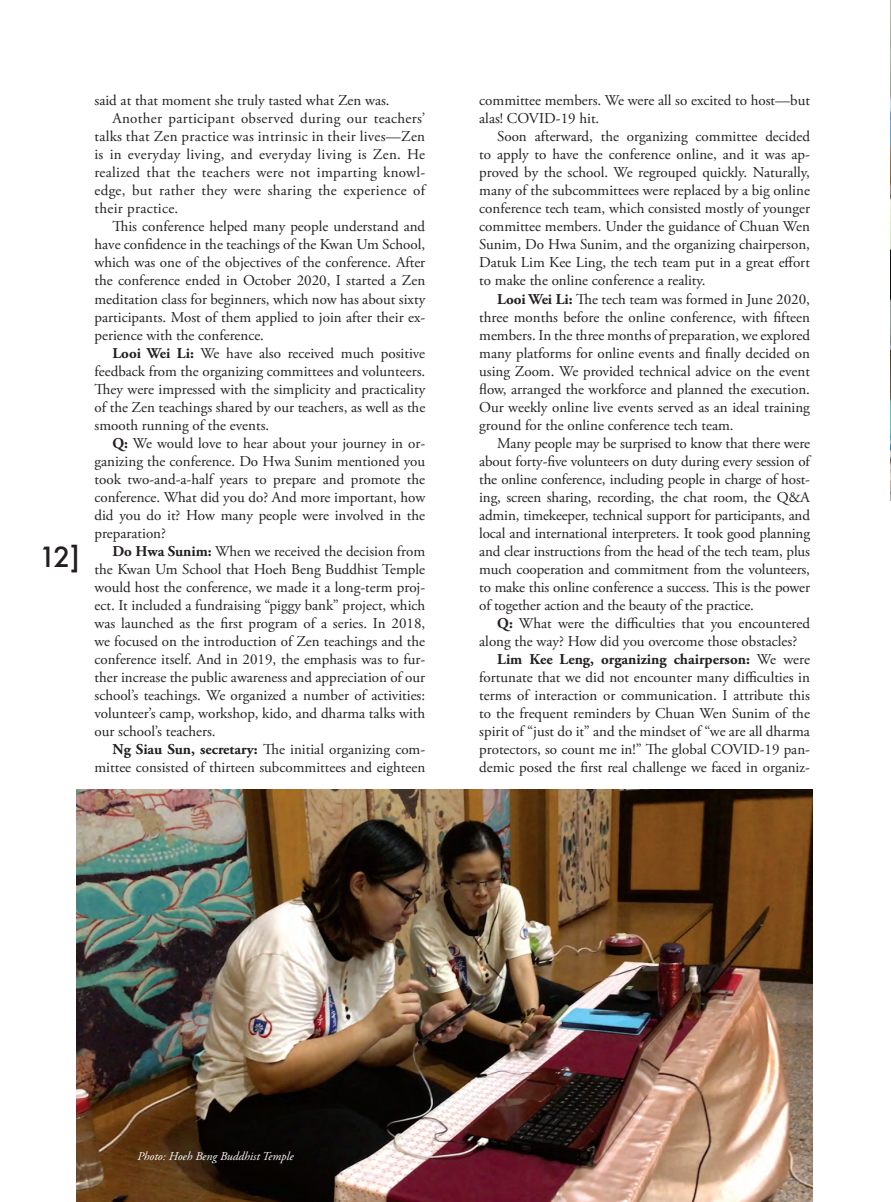
<style>
.page{position:relative;width:891px;height:1202px;background:#fff}
.page>*{position:absolute;margin:0;border:0;box-sizing:border-box;transform-origin:0 0}
.t1{font:500 27px "Futura";color:#231f20}
.t2{font:15px/18px "Adobe Garamond Pro";color:#231f20;text-align:justify}
.t3{font:15px "Adobe Garamond Pro";letter-spacing:.02em;color:#231f20}
.t4{font:700 15px "Adobe Garamond Pro";color:#231f20}
.t5{font:italic 12px "Adobe Garamond Pro";color:#fff}
.s1{font-weight:700}
.s2{font-weight:400}
</style>
<div class="page">
<img style="left:76px;top:790px;width:736px;height:412px">
<img style="left:890px;top:0;width:1px;height:500px">
<h1 class="t1" style="left:39px;top:538px;width:42px">12]</h1>
<p class="t2" style="left:94px;top:92px;width:297px">said at that moment she truly tasted what Zen was.</p>
<p class="t3" style="left:112px;top:110px;width:314px">Another participant observed during our teachers’</p>
<p class="t3" style="left:94px;top:128px;width:332px">talks that Zen practice was intrinsic in their lives—Zen</p>
<p class="t3" style="left:94px;top:146px;width:332px">is in everyday living, and everyday living is Zen. He</p>
<p class="t3" style="left:94px;top:164px;width:332px">realized that the teachers were not imparting knowl-</p>
<p class="t3" style="left:94px;top:182px;width:332px">edge, but rather they were sharing the experience of</p>
<p class="t3" style="left:94px;top:200px;width:85px">their practice.</p>
<p class="t2" style="left:112px;top:218px;width:314px">This conference helped many people understand and</p>
<p class="t2" style="left:94px;top:236px;width:332px">have confidence in the teachings of the Kwan Um School,</p>
<p class="t2" style="left:94px;top:254px;width:332px">which was one of the objectives of the conference. After</p>
<p class="t2" style="left:94px;top:272px;width:332px">the conference ended in October 2020, I started a Zen</p>
<p class="t2" style="left:94px;top:290px;width:332px">meditation class for beginners, which now has about sixty</p>
<p class="t2" style="left:94px;top:308px;width:332px">participants. Most of them applied to join after their ex-</p>
<p class="t2" style="left:94px;top:326px;width:171px">perience with the conference.</p>
<p class="t2" style="left:112px;top:344px;width:314px"><span class="s1">Looi Wei Li:</span> We have also received much positive</p>
<p class="t2" style="left:94px;top:362px;width:332px">feedback from the organizing committees and volunteers.</p>
<p class="t2" style="left:94px;top:380px;width:332px">They were impressed with the simplicity and practicality</p>
<p class="t2" style="left:94px;top:398px;width:332px">of the Zen teachings shared by our teachers, as well as the</p>
<p class="t2" style="left:94px;top:416px;width:176px">smooth running of the events.</p>
<p class="t2" style="left:112px;top:434px;width:314px"><span class="s1">Q:</span> We would love to hear about your journey in or-</p>
<p class="t2" style="left:94px;top:452px;width:332px">ganizing the conference. Do Hwa Sunim mentioned you</p>
<p class="t2" style="left:94px;top:470px;width:332px">took two-and-a-half years to prepare and promote the</p>
<p class="t2" style="left:94px;top:488px;width:332px">conference. What did you do? And more important, how</p>
<p class="t2" style="left:94px;top:506px;width:332px">did you do it? How many people were involved in the</p>
<p class="t2" style="left:94px;top:524px;width:73px">preparation?</p>
<p class="t2" style="left:112px;top:542px;width:314px"><span class="s1">Do Hwa Sunim:</span> When we received the decision from</p>
<p class="t2" style="left:94px;top:560px;width:332px">the Kwan Um School that Hoeh Beng Buddhist Temple</p>
<p class="t2" style="left:94px;top:578px;width:332px">would host the conference, we made it a long-term proj-</p>
<p class="t2" style="left:94px;top:596px;width:332px">ect. It included a fundraising “piggy bank” project, which</p>
<p class="t2" style="left:94px;top:614px;width:332px">was launched as the first program of a series. In 2018,</p>
<p class="t2" style="left:94px;top:632px;width:332px">we focused on the introduction of Zen teachings and the</p>
<p class="t2" style="left:94px;top:650px;width:332px">conference itself. And in 2019, the emphasis was to fur-</p>
<p class="t2" style="left:94px;top:668px;width:332px">ther increase the public awareness and appreciation of our</p>
<p class="t2" style="left:94px;top:686px;width:332px">school’s teachings. We organized a number of activities:</p>
<p class="t2" style="left:94px;top:704px;width:332px">volunteer’s camp, workshop, kido, and dharma talks with</p>
<p class="t2" style="left:94px;top:722px;width:123px">our school’s teachers.</p>
<p class="t2" style="left:112px;top:740px;width:314px"><span class="s1">Ng Siau Sun, secretary:</span> The initial organizing com-</p>
<p class="t2" style="left:94px;top:758px;width:332px">mittee consisted of thirteen subcommittees and eighteen</p>
<p class="t2" style="left:479px;top:92px;width:332px">committee members. We were all so excited to host—but alas! COVID-19 hit.</p>
<p class="t2" style="left:479px;top:128px;width:332px;text-indent:18px">Soon afterward, the organizing committee decided to apply to have the conference online, and it was ap&shy;proved by the school. We regrouped quickly. Naturally, many of the subcommittees were replaced by a big online conference tech team, which consisted mostly of younger committee members. Under the guidance of Chuan Wen Sunim, Do Hwa Sunim, and the organizing chairperson, Datuk Lim Kee Ling, the tech team put in a great effort to make the online conference a reality.</p>
<p class="t2" style="left:479px;top:290px;width:332px;text-indent:18px"><span class="s1">Looi Wei Li:</span> The tech team was formed in June 2020, three months before the online conference, with fifteen members. In the three months of preparation, we explored many platforms for online events and finally decided on using Zoom. We provided technical advice on the event flow, arranged the workforce and planned the execution.<br>Our weekly online live events served as an ideal training ground for the online conference tech team.</p>
<p class="t2" style="left:479px;top:434px;width:332px;text-indent:18px">Many people may be surprised to know that there were about forty-five volunteers on duty during every session of the online conference, including people in charge of host&shy;ing, screen sharing, recording, the chat room, the Q&amp;A admin, timekeeper, technical support for participants, and local and international interpreters. It took good planning and clear instructions from the head of the tech team, plus much cooperation and commitment from the volunteers, to make this online conference a success. This is the power of together action and the beauty of the practice.</p>
<p class="t2" style="left:497px;top:614px;width:314px"><span class="s1">Q:</span> What were the difficulties that you encountered</p>
<p class="t2" style="left:479px;top:632px;width:319px">along the way? How did you overcome those obstacles?</p>
<p class="t4" style="left:497px;top:650px;width:314px">Lim Kee Leng, organizing chairperson: <span class="s2">We were</span></p>
<p class="t2" style="left:479px;top:668px;width:332px">fortunate that we did not encounter many difficulties in</p>
<p class="t2" style="left:479px;top:686px;width:332px">terms of interaction or communication. I attribute this</p>
<p class="t2" style="left:479px;top:704px;width:332px">to the frequent reminders by Chuan Wen Sunim of the</p>
<p class="t2" style="left:479px;top:722px;width:332px">spirit of “just do it” and the mindset of “we are all dharma</p>
<p class="t2" style="left:479px;top:740px;width:332px">protectors, so count me in!” The global COVID-19 pan-</p>
<p class="t2" style="left:479px;top:758px;width:332px">demic posed the first real challenge we faced in organiz-</p>
<p class="t5" style="left:137px;top:1148px;width:158px">Photo: Hoeh Beng Buddhist Temple</p>
</div>
